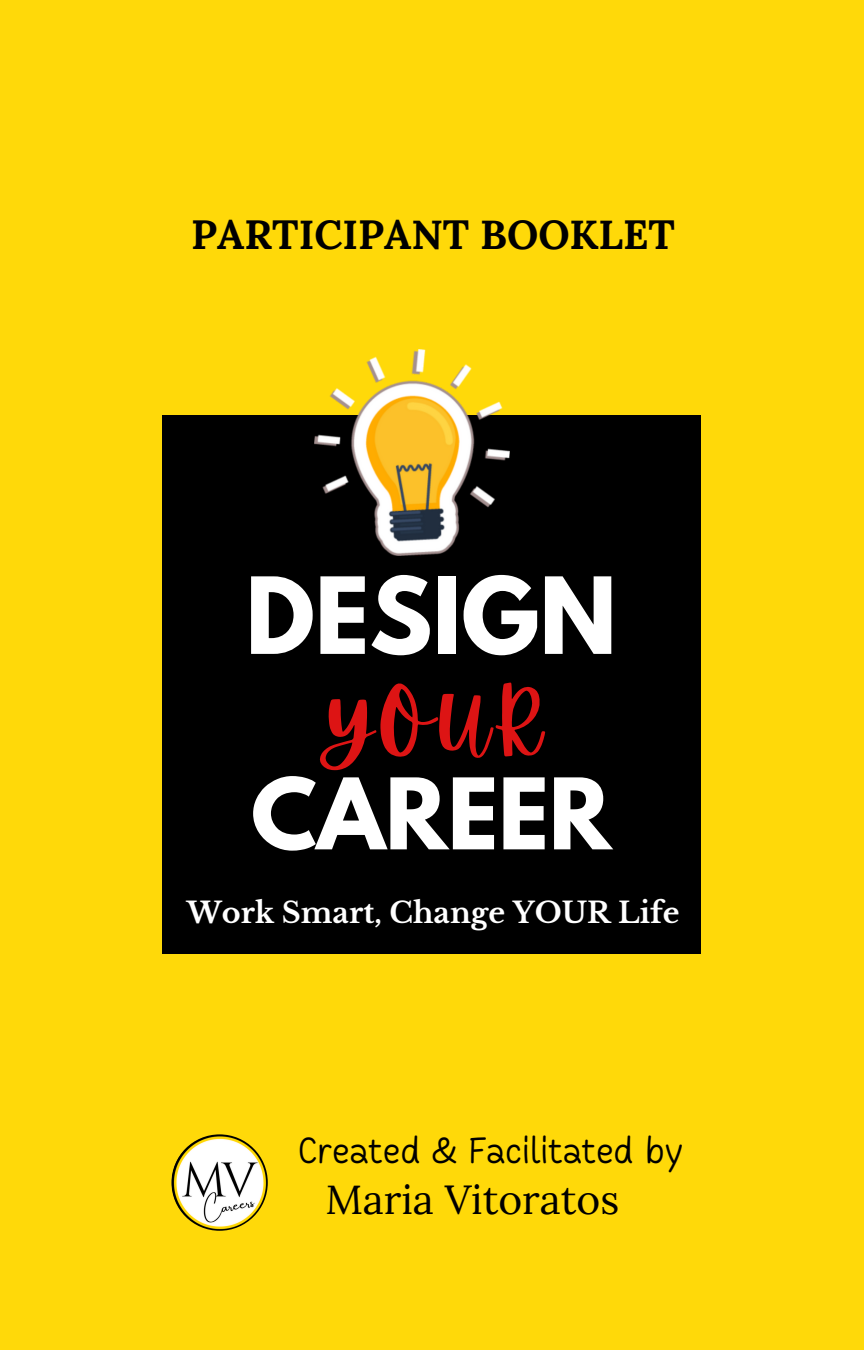
<style>
.page{position:relative;width:864px;height:1350px;background:#ffd909}
.page>*{position:absolute;margin:0;border:0;box-sizing:border-box;transform-origin:0 0}
.t1{font:700 94.05px "League Spartan";color:#fff}
.t2{font:700 87.3px "League Spartan";color:#fff}
.t3{font:84.38px "Apricots";color:#dd1414}
.t4{font:700 40.73px "Lora";color:#000}
.t5{font:40.73px "Lora";color:#000}
.t6{font:36.23px "Cakerolli";color:#000}
.t7{font:700 28.8px "Libre Baskerville";color:#fff}
</style>
<div class="page">
<div style="left:162px;top:416px;width:539px;height:538px;background:#000"></div>
<img style="left:314px;top:349px;width:196px;height:206px">
<img style="left:171px;top:1134px;width:97px;height:97px;border-radius:50%">
<p class="t4" style="left:191px;top:208px;width:485px">PARTICIPANT BOOKLET</p>
<p class="t1" style="left:245px;top:569px;width:373px">DESIGN</p>
<h5 class="t3" style="left:322px;top:675px;width:219px">YOUR</h5>
<h1 class="t2" style="left:251px;top:771px;width:362px">CAREER</h1>
<h2 class="t7" style="left:187px;top:895px;width:494px">Work Smart, Change YOUR Life</h2>
<h1 class="t6" style="left:298px;top:1136px;width:387px">Created &amp; Facilitated by</h1>
<p class="t5" style="left:326px;top:1173px;width:295px">Maria Vitoratos</p>
</div>
